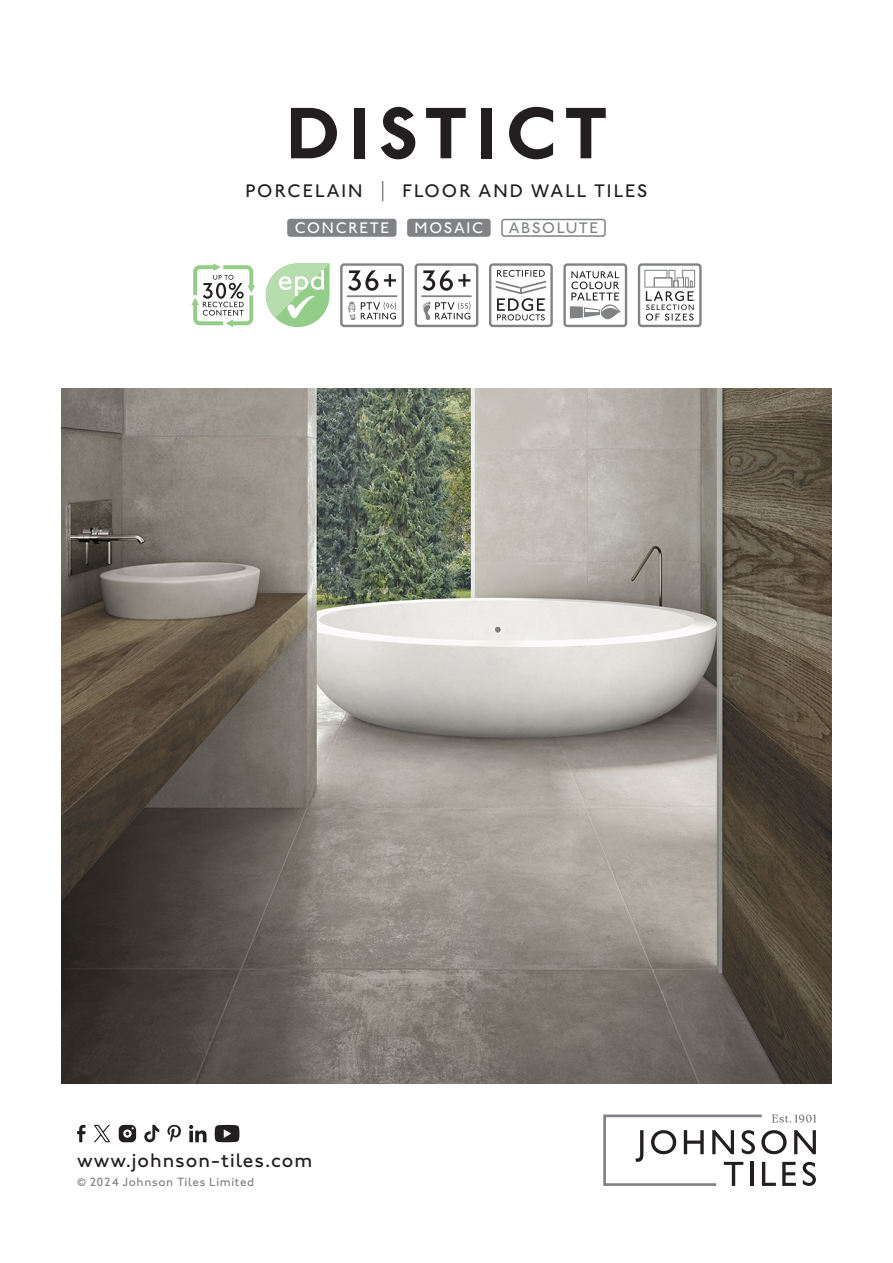
<style>
.page{position:relative;width:893px;height:1263px;background:#fff}
.page>*{position:absolute;margin:0;border:0;box-sizing:border-box;transform-origin:0 0}
.t1{font:700 75px "Johnston ITC Std";letter-spacing:.1em;color:#231f20}
.t2{font:500 20.25px "Johnston ITC Std";letter-spacing:.05em;color:#231f20}
.t3{font:500 18.75px "Johnston ITC Std";letter-spacing:.11em;color:#231f20}
.t4{font:500 15.75px "Johnston ITC Std";letter-spacing:.11em;color:#fff}
.t5{font:500 15.75px "Johnston ITC Std";letter-spacing:.1em;color:#808285}
.t6{font:500 12.3px "Johnston ITC Std";letter-spacing:.05em;color:#808285}
</style>
<div class="page">
<svg style="left:603px;top:1114px;width:213px;height:72px"></svg>
<svg style="left:77px;top:1125px;width:9px;height:17px"></svg>
<svg style="left:167px;top:1125px;width:14px;height:17px"></svg>
<svg style="left:189px;top:1125px;width:18px;height:17px"></svg>
<svg style="left:215px;top:1125px;width:24px;height:17px"></svg>
<svg style="left:119px;top:1125px;width:17px;height:17px"></svg>
<svg style="left:144px;top:1125px;width:15px;height:17px"></svg>
<svg style="left:94px;top:1125px;width:17px;height:17px"></svg>
<svg style="left:382px;top:181px;width:1px;height:20px"></svg>
<div style="left:501px;top:219px;width:105px;height:18px;border:2px solid #808285;border-radius:2px"></div>
<div style="left:340px;top:263px;width:64px;height:64px;border:2px solid #808285;border-radius:3px"></div>
<svg style="left:348px;top:270px;width:48px;height:21px"></svg>
<hr style="left:348px;top:295px;width:49px;height:2px;background:#808285">
<svg style="left:348px;top:302px;width:48px;height:18px"></svg>
<div style="left:415px;top:263px;width:63px;height:64px;border:2px solid #808285;border-radius:3px"></div>
<svg style="left:423px;top:270px;width:47px;height:21px"></svg>
<hr style="left:422px;top:295px;width:49px;height:2px;background:#808285">
<svg style="left:423px;top:302px;width:47px;height:18px"></svg>
<svg style="left:266px;top:263px;width:64px;height:64px"></svg>
<svg style="left:191px;top:263px;width:64px;height:64px"></svg>
<div style="left:563px;top:263px;width:64px;height:64px;border:2px solid #808285;border-radius:3px"></div>
<svg style="left:570px;top:271px;width:51px;height:56px"></svg>
<div style="left:638px;top:263px;width:64px;height:64px;border:2px solid #808285;border-radius:3px"></div>
<svg style="left:644px;top:269px;width:51px;height:52px"></svg>
<div style="left:489px;top:263px;width:64px;height:64px;border:2px solid #808285;border-radius:3px"></div>
<svg style="left:495px;top:270px;width:52px;height:50px"></svg>
<img style="left:62px;top:389px;width:769px;height:695px">
<div style="left:287px;top:219px;width:109px;height:18px;background:#808285;border-radius:3px"></div>
<div style="left:407px;top:219px;width:84px;height:18px;background:#808285;border-radius:3px"></div>
<p class="t1" style="left:285px;top:88px;width:324px">DISTICT</p>
<p class="t3" style="left:245px;top:180px;width:119px">PORCELAIN</p>
<p class="t3" style="left:403px;top:180px;width:246px">FLOOR AND WALL TILES</p>
<p class="t4" style="left:295px;top:218px;width:96px">CONCRETE</p>
<p class="t4" style="left:415px;top:218px;width:70px">MOSAIC</p>
<p class="t5" style="left:509px;top:218px;width:91px">ABSOLUTE</p>
<p class="t2" style="left:77px;top:1148px;width:237px">www.johnson-tiles.com</p>
<p class="t6" style="left:77px;top:1174px;width:179px">© 2024 Johnson Tiles Limited</p>
</div>
